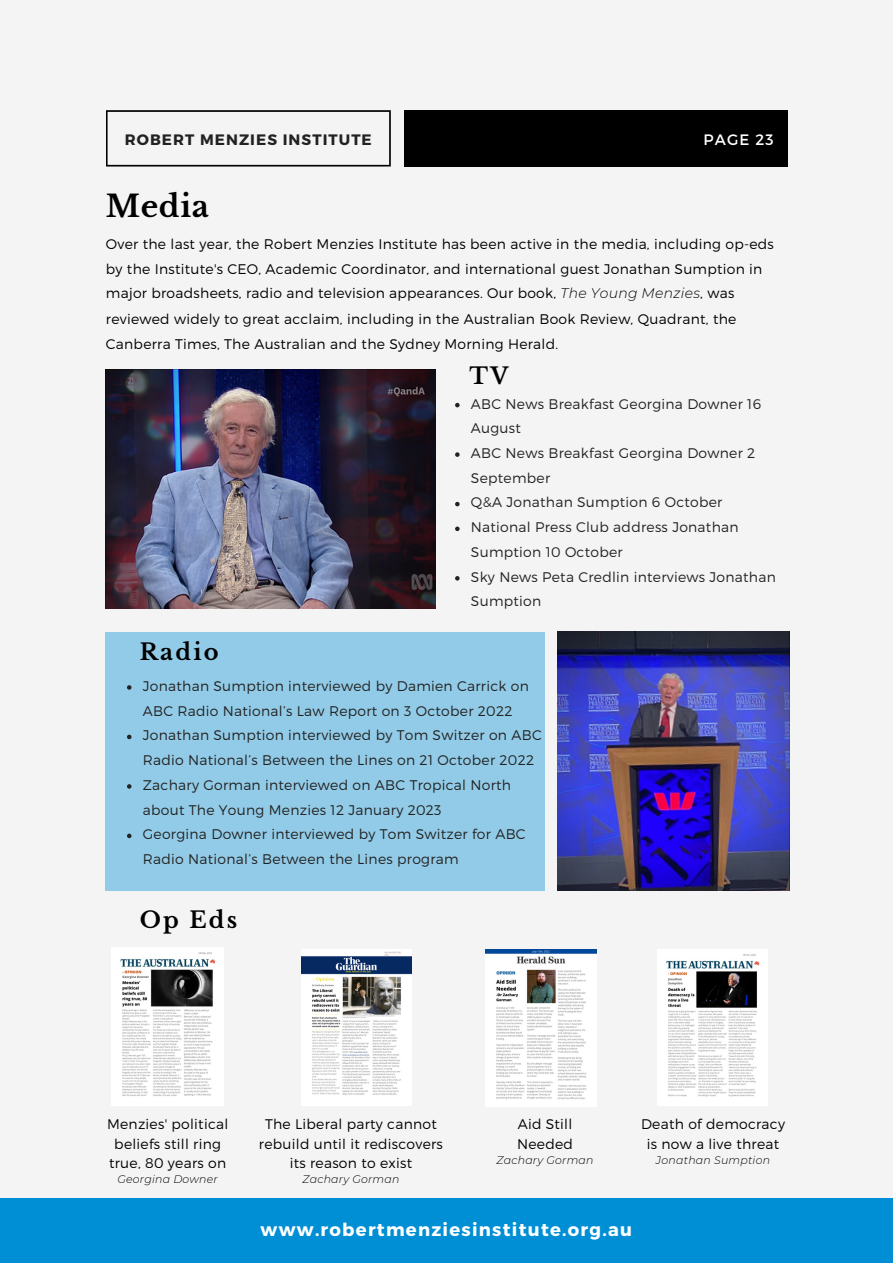
<style>
.page{position:relative;width:893px;height:1264px;background:#fff}
.page>*{position:absolute;margin:0;border:0;box-sizing:border-box;transform-origin:0 0}
.t1{font:700 30px "Libre Baskerville";letter-spacing:.02em;color:#000}
.t2{font:700 22.5px "Libre Baskerville";letter-spacing:.1em;color:#000}
.t3{font:700 18px "Montserrat";letter-spacing:.07em;color:#fff}
.t4{font:700 15.15px "Montserrat";letter-spacing:.07em;color:#222}
.t5{font:15.15px "Montserrat";letter-spacing:.07em;color:#fff}
.t6{font:300 13.95px/24.8px "Montserrat";letter-spacing:.02em;color:#222}
.t7{font:300 13.95px/19.2px "Montserrat";letter-spacing:.02em;color:#000;text-align:center}
.t8{font:italic 300 10.95px "Montserrat";letter-spacing:.02em;color:#000}
.s1{font-style:italic}
</style>
<div class="page">
<div style="left:0;top:0;width:892px;height:1262px;background:#f4f4f4"></div>
<img style="left:106px;top:369px;width:329px;height:239px">
<div style="left:0;top:1197px;width:892px;height:65px;background:#008fd5"></div>
<div style="left:106px;top:632px;width:439px;height:259px;background:#92cbe7"></div>
<svg style="left:106px;top:110px;width:285px;height:56px"></svg>
<div style="left:404px;top:110px;width:384px;height:56px;background:#000"></div>
<img style="left:557px;top:631px;width:232px;height:260px">
<img style="left:485px;top:949px;width:111px;height:157px">
<img style="left:301px;top:949px;width:110px;height:156px">
<img style="left:112px;top:947px;width:111px;height:158px">
<svg style="left:455px;top:403px;width:4px;height:4px"></svg>
<svg style="left:455px;top:452px;width:4px;height:5px"></svg>
<svg style="left:455px;top:502px;width:4px;height:4px"></svg>
<svg style="left:455px;top:526px;width:4px;height:5px"></svg>
<svg style="left:455px;top:576px;width:4px;height:4px"></svg>
<svg style="left:127px;top:685px;width:4px;height:4px"></svg>
<svg style="left:127px;top:734px;width:4px;height:5px"></svg>
<svg style="left:127px;top:784px;width:4px;height:4px"></svg>
<svg style="left:127px;top:833px;width:4px;height:5px"></svg>
<img style="left:657px;top:949px;width:110px;height:156px">
<p class="t4" style="left:125px;top:130px;width:248px">ROBERT MENZIES INSTITUTE</p>
<p class="t5" style="left:703px;top:130px;width:71px">PAGE 23</p>
<p class="t1" style="left:106px;top:188px;width:105px">Media</p>
<p class="t7" style="left:106px;top:230px;width:669px;line-height:25px;text-align:left">Over the last year, the Robert Menzies Institute has been active in the media, including op-eds by the Institute's CEO, Academic Coordinator, and international guest Jonathan Sumption in major broadsheets, radio and television appearances. Our book, <span class="s1">The Young Menzies</span>, was reviewed widely to great acclaim, including in the Australian Book Review, Quadrant, the Canberra Times, The Australian and the Sydney Morning Herald.</p>
<p class="t2" style="left:469px;top:362px;width:41px">TV</p>
<p class="t2" style="left:140px;top:638px;width:80px">Radio</p>
<p class="t6" style="left:471px;top:390px;width:292px">ABC News Breakfast Georgina Downer 16<br>August</p>
<p class="t6" style="left:471px;top:440px;width:286px">ABC News Breakfast Georgina Downer 2<br>September</p>
<p class="t6" style="left:471px;top:489px;width:253px">Q&amp;A Jonathan Sumption 6 October</p>
<p class="t6" style="left:471px;top:514px;width:269px">National Press Club address Jonathan<br>Sumption 10 October</p>
<p class="t6" style="left:471px;top:563px;width:306px">Sky News Peta Credlin interviews Jonathan<br>Sumption</p>
<p class="t6" style="left:143px;top:672px;width:387px">Jonathan Sumption interviewed by Damien Carrick on<br>ABC Radio National’s Law Report on 3 October 2022</p>
<p class="t6" style="left:143px;top:722px;width:400px">Jonathan Sumption interviewed by Tom Switzer on ABC<br>Radio National’s Between the Lines on 21 October 2022</p>
<p class="t6" style="left:143px;top:771px;width:370px">Zachary Gorman interviewed on ABC Tropical North about The Young Menzies 12 January 2023</p>
<p class="t6" style="left:143px;top:821px;width:384px">Georgina Downer interviewed by Tom Switzer for ABC<br>Radio National’s Between the Lines program</p>
<p class="t2" style="left:140px;top:906px;width:99px">Op Eds</p>
<p class="t7" style="left:107px;top:1114px;width:123px">Menzies' political beliefs still ring true, 80 years on</p>
<p class="t8" style="left:117px;top:1172px;width:102px">Georgina Downer</p>
<p class="t7" style="left:259px;top:1114px;width:185px">The Liberal party cannot rebuild until it rediscovers its reason to exist</p>
<p class="t8" style="left:302px;top:1172px;width:98px">Zachary Gorman</p>
<p class="t7" style="left:517px;top:1114px;width:56px">Aid Still</p>
<p class="t7" style="left:517px;top:1133px;width:57px">Needed</p>
<p class="t8" style="left:496px;top:1153px;width:98px">Zachary Gorman</p>
<p class="t7" style="left:641px;top:1114px;width:145px">Death of democracy is now a live threat</p>
<p class="t8" style="left:656px;top:1153px;width:116px">Jonathan Sumption</p>
<p class="t3" style="left:260px;top:1218px;width:373px">www.robertmenziesinstitute.org.au</p>
</div>
